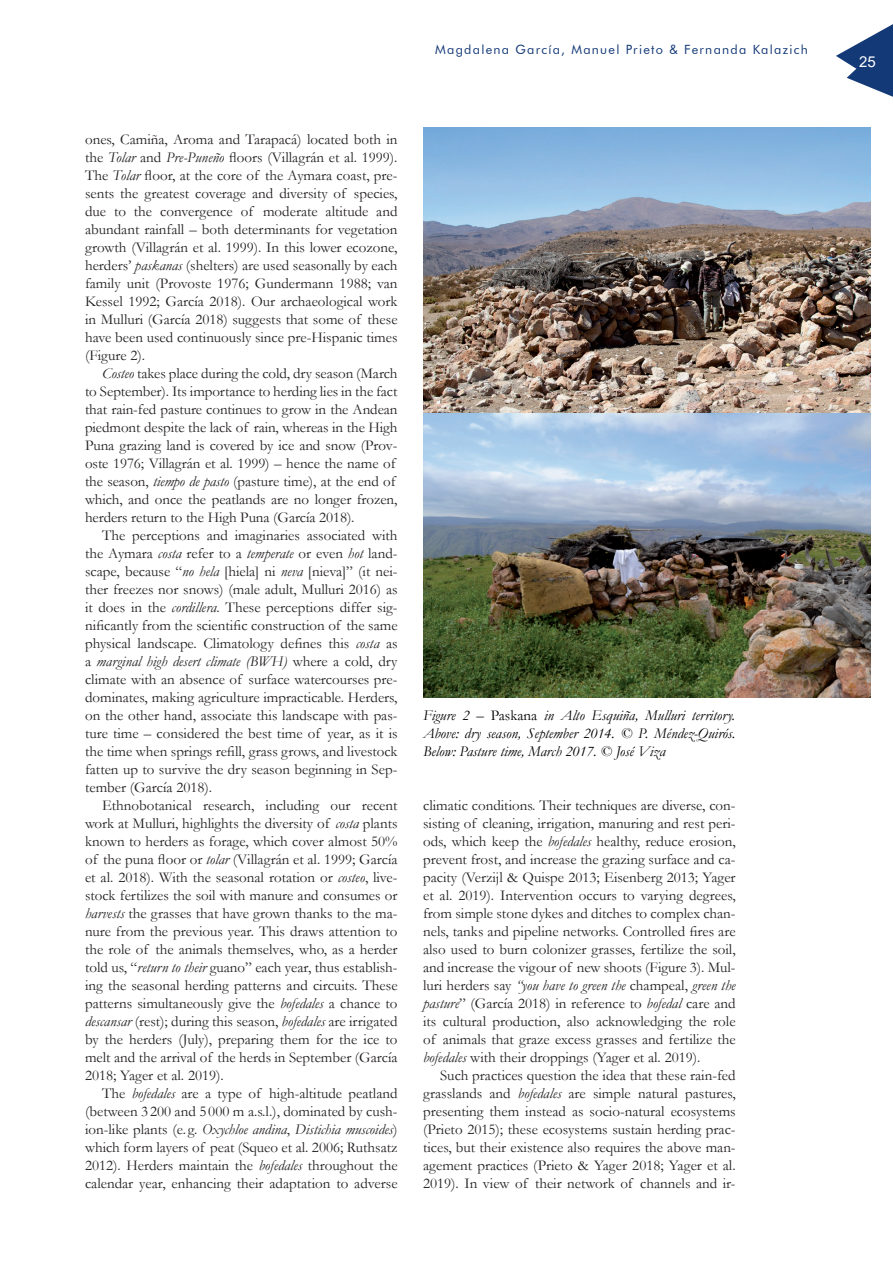
<style>
.page{position:relative;width:893px;height:1263px;background:#fff}
.page>*{position:absolute;margin:0;border:0;box-sizing:border-box;transform-origin:0 0}
.t1{font:15px/18px "Garamond";letter-spacing:-.005em;color:#231f20;text-align:justify}
.t2{font:italic 15px/18px "Garamond";color:#000;text-align:justify}
.t3{font:15px "Arial";color:#fff}
.t4{font:12.75px "Futura BT";letter-spacing:.1em;color:#143977}
.s1{font-style:italic}
.s2{font-style:normal}
</style>
<div class="page">
<svg style="left:836px;top:24px;width:57px;height:73px"></svg>
<img style="left:423px;top:128px;width:448px;height:570px">
<p class="t4" style="left:435px;top:42px;width:374px">Magdalena García, Manuel Prieto &amp; Fernanda Kalazich</p>
<p class="t1" style="left:85px;top:130px;width:314px">ones, Camiña, Aroma and Tarapacá) located both in the <span class="s1">Tolar</span> and <span class="s1">Pre-Puneño</span> floors (Villagrán et al. 1999).<br>The <span class="s1">Tolar</span> floor, at the core of the Aymara coast, pre&shy;sents the greatest coverage and diversity of species, due to the convergence of moderate altitude and abundant rainfall – both determinants for vegetation growth (Villagrán et al. 1999). In this lower ecozone, herders’ <span class="s1">paskanas</span> (shelters) are used seasonally by each family unit (Provoste 1976; Gundermann 1988; van Kessel 1992; García 2018). Our archaeological work in Mulluri (García 2018) suggests that some of these have been used continuously since pre-Hispanic times (Figure 2).</p>
<p class="t1" style="left:85px;top:364px;width:314px;text-align:left;text-indent:17px"><span class="s1">Costeo</span> takes place during the cold, dry season (March to September). Its importance to herding lies in the fact that rain-fed pasture continues to grow in the Andean piedmont despite the lack of rain, whereas in the High Puna grazing land is covered by ice and snow (Prov&shy;oste 1976; Villagrán et al. 1999) – hence the name of the season, <span class="s1">tiempo de pasto</span> (pasture time), at the end of which, and once the peatlands are no longer frozen, herders return to the High Puna (García 2018).</p>
<p class="t1" style="left:85px;top:526px;width:314px;text-indent:17px">The perceptions and imaginaries associated with the Aymara <span class="s1">costa</span> refer to a <span class="s1">temperate</span> or even <span class="s1">hot</span> land&shy;scape, because “<span class="s1">no hela</span> [hiela] ni <span class="s1">neva</span> [nieva]” (it nei&shy;ther freezes nor snows) (male adult, Mulluri 2016) as it does in the <span class="s1">cordillera</span>. These perceptions differ sig&shy;nificantly from the scientific construction of the same physical landscape. Climatology defines this <span class="s1">costa</span> as a <span class="s1">marginal high desert climate (BWH)</span> where a cold, dry climate with an absence of surface watercourses pre&shy;dominates, making agriculture impracticable. Herders, on the other hand, associate this landscape with pas&shy;ture time – considered the best time of year, as it is the time when springs refill, grass grows, and livestock fatten up to survive the dry season beginning in Sep&shy;tember (García 2018).</p>
<p class="t1" style="left:85px;top:796px;width:314px;text-indent:17px">Ethnobotanical research, including our recent work at Mulluri, highlights the diversity of <span class="s1">costa</span> plants known to herders as forage, which cover almost 50% of the puna floor or <span class="s1">tolar</span> (Villagrán et al. 1999; García et al. 2018). With the seasonal rotation or <span class="s1">costeo</span>, live&shy;stock fertilizes the soil with manure and consumes or <span class="s1">harvests</span> the grasses that have grown thanks to the ma&shy;nure from the previous year. This draws attention to the role of the animals themselves, who, as a herder told us, “<span class="s1">return to their</span> guano” each year, thus establish&shy;ing the seasonal herding patterns and circuits. These patterns simultaneously give the <span class="s1">bofedales</span> a chance to <span class="s1">descansar</span> (rest); during this season, <span class="s1">bofedales</span> are irrigated by the herders (July), preparing them for the ice to melt and the arrival of the herds in September (García 2018; Yager et al. 2019).</p>
<p class="t1" style="left:85px;top:1084px;width:314px;text-indent:17px">The <span class="s1">bofedales</span> are a type of high-altitude peatland (between 3 200 and 5 000 m a.s.l.), dominated by cush&shy;ion-like plants (e. g. <span class="s1">Oxychloe andina</span>, <span class="s1">Distichia muscoides</span>) which form layers of peat (Squeo et al. 2006; Ruthsatz 2012). Herders maintain the <span class="s1">bofedales</span> throughout the calendar year, enhancing their adaptation to adverse</p>
<p class="t2" style="left:423px;top:706px;width:314px">Figure 2 – <span class="s2">Paskana</span> in Alto Esquiña, Mulluri territory.<br>Above: dry season, September 2014. © P. Méndez-Quirós.<br>Below: Pasture time, March 2017. © José Viza</p>
<p class="t1" style="left:423px;top:796px;width:314px">climatic conditions. Their techniques are diverse, con&shy;sisting of cleaning, irrigation, manuring and rest peri&shy;ods, which keep the <span class="s1">bofedales</span> healthy, reduce erosion, prevent frost, and increase the grazing surface and ca&shy;pacity (Verzijl &amp; Quispe 2013; Eisenberg 2013; Yager et al. 2019). Intervention occurs to varying degrees, from simple stone dykes and ditches to complex chan&shy;nels, tanks and pipeline networks. Controlled fires are also used to burn colonizer grasses, fertilize the soil, and increase the vigour of new shoots (Figure 3). Mul&shy;luri herders say <span class="s1">“you have to green the</span> champeal, <span class="s1">green the pasture</span>” (García 2018) in reference to <span class="s1">bofedal</span> care and its cultural production, also acknowledging the role of animals that graze excess grasses and fertilize the <span class="s1">bofedales</span> with their droppings (Yager et al. 2019).</p>
<p class="t1" style="left:423px;top:1066px;width:314px;text-indent:17px">Such practices question the idea that these rain-fed grasslands and <span class="s1">bofedales</span> are simple natural pastures, presenting them instead as socio-natural ecosystems (Prieto 2015); these ecosystems sustain herding prac&shy;tices, but their existence also requires the above man&shy;agement practices (Prieto &amp; Yager 2018; Yager et al.<br>2019). In view of their network of channels and ir-</p>
<p class="t3" style="left:859px;top:51px;width:18px">25</p>
</div>
